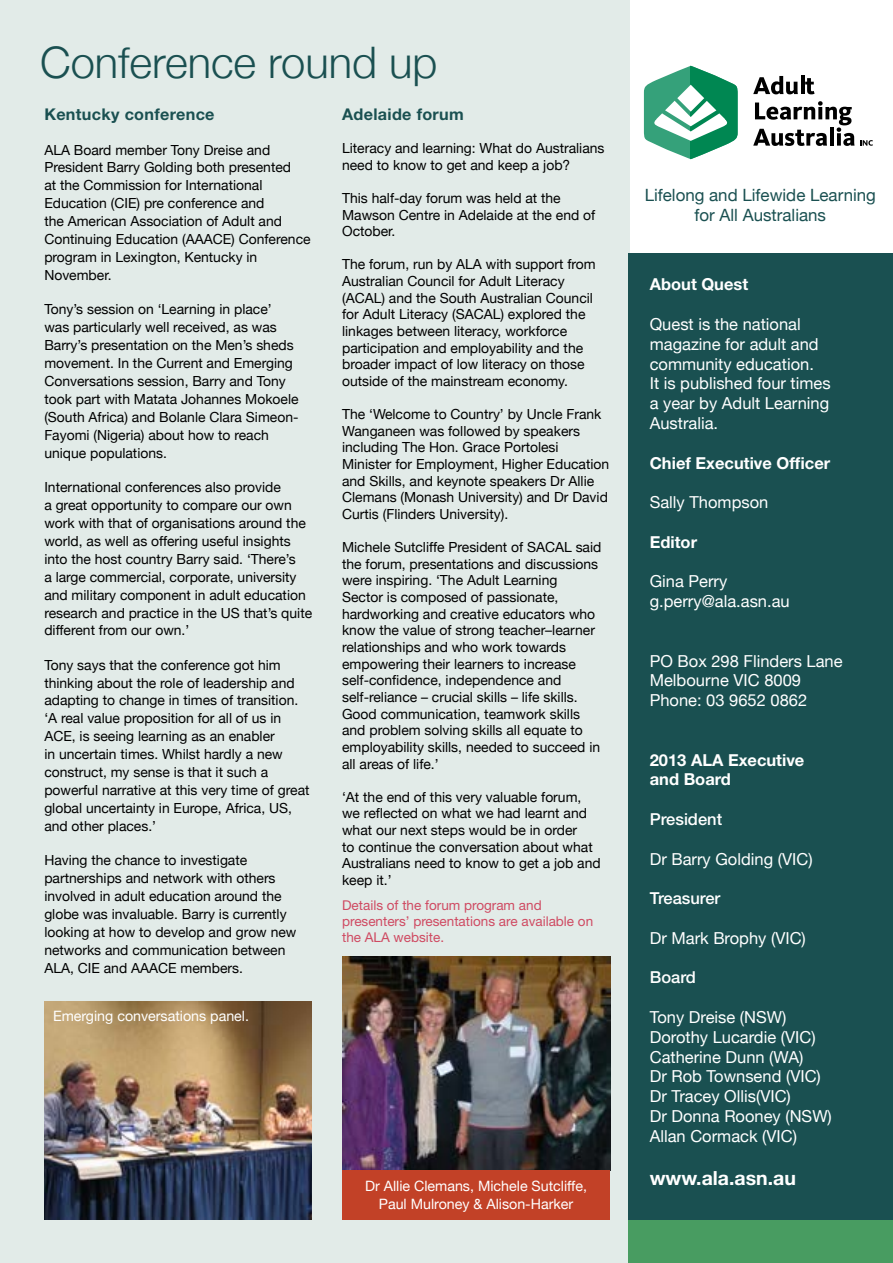
<style>
.page{position:relative;width:893px;height:1263px;background:#fff}
.page>*{position:absolute;margin:0;border:0;box-sizing:border-box;transform-origin:0 0}
.t1{font:300 43.5px "Helvetica Neue";color:#1a5051}
.t2{font:700 19.5px "Helvetica Neue";color:#fff}
.t3{font:16.95px/20.2px "Helvetica Neue";color:#1a5051;text-align:center}
.t4{font:16.5px/19.8px "Helvetica Neue";color:#fff}
.t5{font:700 16.5px/19.8px "Helvetica Neue";color:#fff}
.t6{font:500 16.5px "Helvetica Neue";color:#fff}
.t7{font:700 16.2px "Helvetica Neue";letter-spacing:.02em;color:#1a5051}
.t8{font:14.25px/17.1px "Helvetica Neue";color:#fff;text-align:center}
.t9{font:13.95px/18px "Helvetica Neue";color:#000}
.t10{font:13.5px/16.2px "Helvetica Neue";color:#cf4a62}
</style>
<div class="page">
<svg style="left:753px;top:76px;width:45px;height:18px"></svg>
<hr style="left:801px;top:76px;width:3px;height:18px;background:#000">
<svg style="left:805px;top:78px;width:9px;height:16px"></svg>
<svg style="left:753px;top:101px;width:101px;height:45px"></svg>
<svg style="left:860px;top:140px;width:13px;height:6px"></svg>
<svg style="left:644px;top:66px;width:94px;height:93px"></svg>
<div style="left:0;top:0;width:629px;height:1263px;background:#e2ebe8"></div>
<div style="left:628px;top:1220px;width:265px;height:43px;background:#489c61"></div>
<img style="left:342px;top:957px;width:268px;height:214px">
<div style="left:342px;top:1171px;width:268px;height:49px;background:#c24127"></div>
<div style="left:628px;top:253px;width:265px;height:967px;background:#1a5051"></div>
<img style="left:44px;top:1001px;width:268px;height:219px">
<h1 class="t1" style="left:40px;top:36px;width:399px">Conference round up</h1>
<p class="t7" style="left:44px;top:105px;width:172px">Kentucky conference</p>
<p class="t9" style="left:44px;top:140px;width:268px">ALA Board member Tony Dreise and President Barry Golding both presented<br>at the Commission for International Education (CIE) pre conference and<br>the American Association of Adult and Continuing Education (AAACE) Conference program in Lexington, Kentucky in November.</p>
<p class="t9" style="left:44px;top:300px;width:256px">Tony’s session on ‘Learning in place’ was particularly well received, as was Barry’s presentation on the Men’s sheds movement. In the Current and Emerging Conversations session, Barry and Tony took part with Matata Johannes Mokoele (South Africa) and Bolanle Clara Simeon-Fayomi (Nigeria) about how to reach unique populations.</p>
<p class="t9" style="left:44px;top:478px;width:269px">International conferences also provide<br>a great opportunity to compare our own work with that of organisations around the world, as well as offering useful insights into the host country Barry said. ‘There’s<br>a large commercial, corporate, university and military component in adult education research and practice in the US that’s quite different from our own.’</p>
<p class="t9" style="left:44px;top:655px;width:267px">Tony says that the conference got him thinking about the role of leadership and adapting to change in times of transition. ‘A real value proposition for all of us in ACE, is seeing learning as an enabler<br>in uncertain times. Whilst hardly a new construct, my sense is that it such a powerful narrative at this very time of great global uncertainty in Europe, Africa, US, and other places.’</p>
<p class="t9" style="left:44px;top:851px;width:254px">Having the chance to investigate partnerships and network with others involved in adult education around the globe was invaluable. Barry is currently looking at how to develop and grow new networks and communication between ALA, CIE and AAACE members.</p>
<p class="t8" style="left:53px;top:1007px;width:197px">Emerging conversations panel.</p>
<p class="t7" style="left:342px;top:105px;width:123px">Adelaide forum</p>
<p class="t9" style="left:342px;top:140px;width:264px;line-height:16.6px">Literacy and learning: What do Australians need to know to get and keep a job?</p>
<p class="t9" style="left:342px;top:189px;width:255px;line-height:16.6px">This half-day forum was held at the<br>Mawson Centre in Adelaide at the end of<br>October.</p>
<p class="t9" style="left:342px;top:256px;width:255px;line-height:16.6px">The forum, run by ALA with support from Australian Council for Adult Literacy (ACAL) and the South Australian Council for Adult Literacy (SACAL) explored the linkages between literacy, workforce participation and employability and the broader impact of low literacy on those outside of the mainstream economy.</p>
<p class="t9" style="left:342px;top:405px;width:269px;line-height:16.6px">The ‘Welcome to Country’ by Uncle Frank Wanganeen was followed by speakers including The Hon. Grace Portolesi Minister for Employment, Higher Education and Skills, and keynote speakers Dr Allie Clemans (Monash University) and Dr David Curtis (Flinders University).</p>
<p class="t9" style="left:342px;top:538px;width:261px;line-height:16.6px">Michele Sutcliffe President of SACAL said the forum, presentations and discussions were inspiring. ‘The Adult Learning Sector is composed of passionate, hardworking and creative educators who know the value of strong teacher–learner relationships and who work towards empowering their learners to increase self-confidence, independence and self-reliance – crucial skills – life skills.<br>Good communication, teamwork skills and problem solving skills all equate to employability skills, needed to succeed in all areas of life.’</p>
<p class="t9" style="left:342px;top:788px;width:260px;line-height:16.6px">‘At the end of this very valuable forum, we reflected on what we had learnt and what our next steps would be in order<br>to continue the conversation about what Australians need to know to get a job and keep it.’</p>
<p class="t10" style="left:342px;top:897px;width:253px">Details of the forum program and presenters’ presentations are available on the ALA website.</p>
<p class="t8" style="left:365px;top:1177px;width:223px">Dr Allie Clemans, Michele Sutcliffe,<br>Paul Mulroney &amp; Alison-Harker</p>
<p class="t3" style="left:645px;top:185px;width:233px">Lifelong and Lifewide Learning for All Australians</p>
<p class="t5" style="left:650px;top:274px;width:100px">About Quest</p>
<p class="t4" style="left:650px;top:314px;width:182px">Quest is the national magazine for adult and community education.<br>It is published four times a year by Adult Learning<br>Australia.</p>
<p class="t5" style="left:650px;top:452px;width:182px">Chief Executive Officer</p>
<p class="t4" style="left:650px;top:492px;width:120px">Sally Thompson</p>
<p class="t5" style="left:650px;top:532px;width:49px">Editor</p>
<p class="t4" style="left:650px;top:571px;width:142px">Gina Perry g.perry@ala.asn.au</p>
<p class="t4" style="left:650px;top:651px;width:194px">PO Box 298 Flinders Lane<br>Melbourne VIC 8009<br>Phone: 03 9652 0862</p>
<p class="t5" style="left:650px;top:749px;width:156px">2013 ALA Executive and Board</p>
<p class="t6" style="left:650px;top:809px;width:74px">President</p>
<p class="t4" style="left:650px;top:849px;width:164px">Dr Barry Golding (VIC)</p>
<p class="t6" style="left:650px;top:888px;width:72px">Treasurer</p>
<p class="t4" style="left:650px;top:928px;width:158px">Dr Mark Brophy (VIC)</p>
<p class="t6" style="left:650px;top:968px;width:48px">Board</p>
<p class="t4" style="left:650px;top:1007px;width:184px">Tony Dreise (NSW)<br>Dorothy Lucardie (VIC)<br>Catherine Dunn (WA)<br>Dr Rob Townsend (VIC)<br>Dr Tracey Ollis(VIC)<br>Dr Donna Rooney (NSW)<br>Allan Cormack (VIC)</p>
<h2 class="t2" style="left:650px;top:1166px;width:148px">www.ala.asn.au</h2>
</div>
